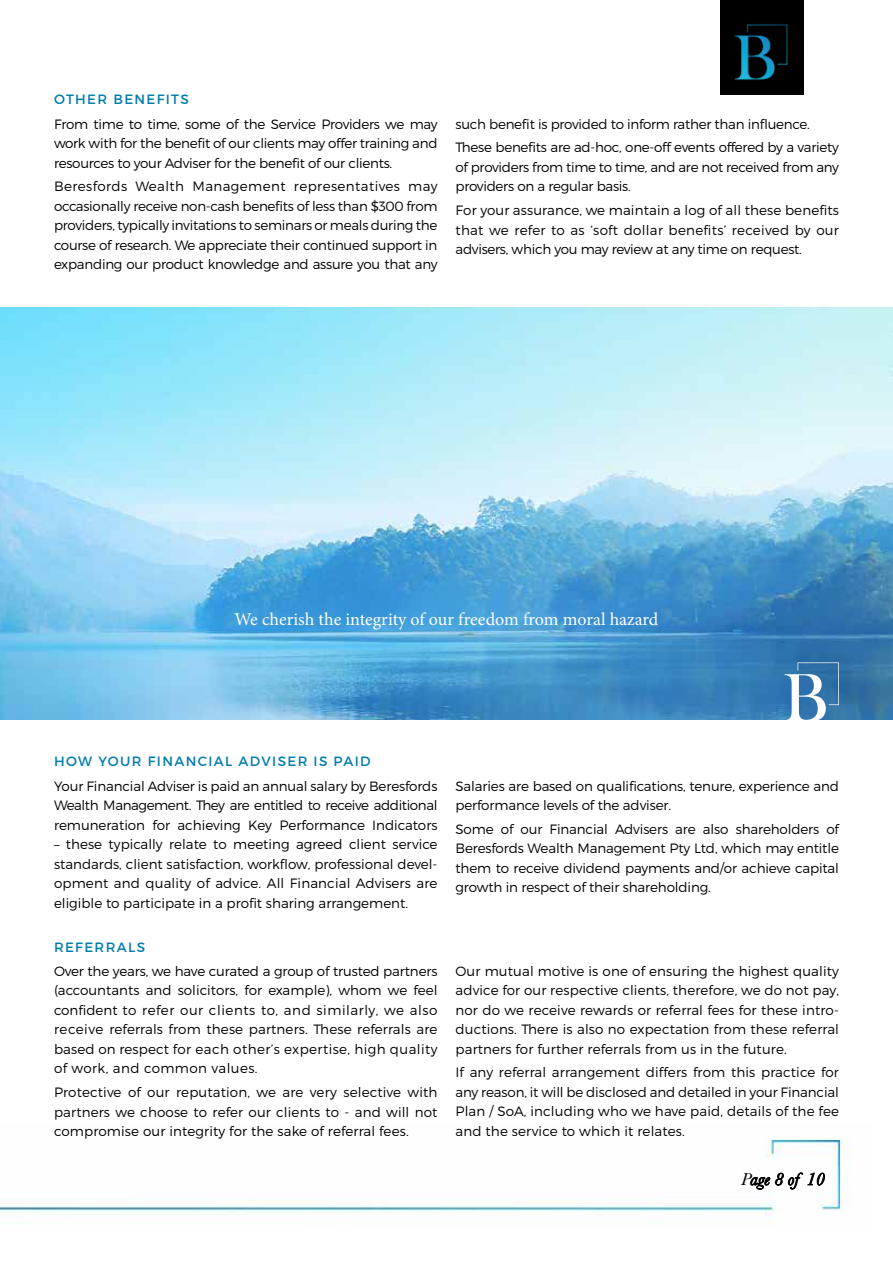
<style>
.page{position:relative;width:893px;height:1263px;background:#fff}
.page>*{position:absolute;margin:0;border:0;box-sizing:border-box;transform-origin:0 0}
.t1{font:18px "Minion Pro";letter-spacing:-.005em;color:#fff}
.t2{font:italic 18px "Baskerville";color:#000}
.t3{font:300 13.5px/19.5px "Montserrat";letter-spacing:-.01em;color:#000;text-align:justify}
.t4{font:13.5px "Montserrat";letter-spacing:.1em;color:#007cab}
</style>
<div class="page">
<img style="left:0;top:308px;width:893px;height:411px">
<img style="left:0;top:1139px;width:850px;height:80px">
<div style="left:720px;top:0;width:84px;height:94px;background:#000"></div>
<img style="left:734px;top:24px;width:54px;height:56px">
<svg style="left:785px;top:662px;width:54px;height:58px"></svg>
<p class="t4" style="left:54px;top:91px;width:136px">OTHER BENEFITS</p>
<p class="t3" style="left:54px;top:114px;width:385px">From time to time, some of the Service Providers we may work with for the benefit of our clients may offer training and resources to your Adviser for the benefit of our clients.</p>
<p class="t3" style="left:54px;top:177px;width:385px">Beresfords Wealth Management representatives may occasionally receive non-cash benefits of less than $300 from providers, typically invitations to seminars or meals during the course of research. We appreciate their continued support in expanding our product knowledge and assure you that any</p>
<p class="t3" style="left:455px;top:112px;width:385px;line-height:23.7px">such benefit is provided to inform rather than influence.<br>These benefits are ad-hoc, one-off events offered by a variety</p>
<p class="t3" style="left:455px;top:157px;width:385px">of providers from time to time, and are not received from any providers on a regular basis.</p>
<p class="t3" style="left:455px;top:200px;width:385px">For your assurance, we maintain a log of all these benefits that we refer to as ‘soft dollar benefits’ received by our advisers, which you may review at any time on request.</p>
<h1 class="t1" style="left:235px;top:607px;width:425px">We cherish the integrity of our freedom from moral hazard</h1>
<p class="t4" style="left:54px;top:753px;width:318px">HOW YOUR FINANCIAL ADVISER IS PAID</p>
<p class="t3" style="left:54px;top:776px;width:385px">Your Financial Adviser is paid an annual salary by Beresfords Wealth Management. They are entitled to receive additional remuneration for achieving Key Performance Indicators</p>
<p class="t3" style="left:54px;top:834px;width:385px">– these typically relate to meeting agreed client service standards, client satisfaction, workflow, professional devel&shy;opment and quality of advice. All Financial Advisers are eligible to participate in a profit sharing arrangement.</p>
<p class="t4" style="left:54px;top:939px;width:93px">REFERRALS</p>
<p class="t3" style="left:54px;top:961px;width:385px">Over the years, we have curated a group of trusted partners (accountants and solicitors, for example), whom we feel confident to refer our clients to, and similarly, we also receive referrals from these partners. These referrals are based on respect for each other’s expertise, high quality of work, and common values.</p>
<p class="t3" style="left:54px;top:1082px;width:385px">Protective of our reputation, we are very selective with partners we choose to refer our clients to - and will not compromise our integrity for the sake of referral fees.</p>
<p class="t3" style="left:455px;top:776px;width:385px">Salaries are based on qualifications, tenure, experience and performance levels of the adviser.</p>
<p class="t3" style="left:455px;top:819px;width:385px">Some of our Financial Advisers are also shareholders of Beresfords Wealth Management Pty Ltd, which may entitle them to receive dividend payments and/or achieve capital growth in respect of their shareholding.</p>
<p class="t3" style="left:455px;top:961px;width:385px">Our mutual motive is one of ensuring the highest quality advice for our respective clients, therefore, we do not pay, nor do we receive rewards or referral fees for these intro&shy;ductions. There is also no expectation from these referral partners for further referrals from us in the future.</p>
<p class="t3" style="left:455px;top:1063px;width:385px">If any referral arrangement differs from this practice for any reason, it will be disclosed and detailed in your Financial Plan / SoA, including who we have paid, details of the fee and the service to which it relates.</p>
<h1 class="t2" style="left:741px;top:1167px;width:85px">Page 8 of 10</h1>
</div>
